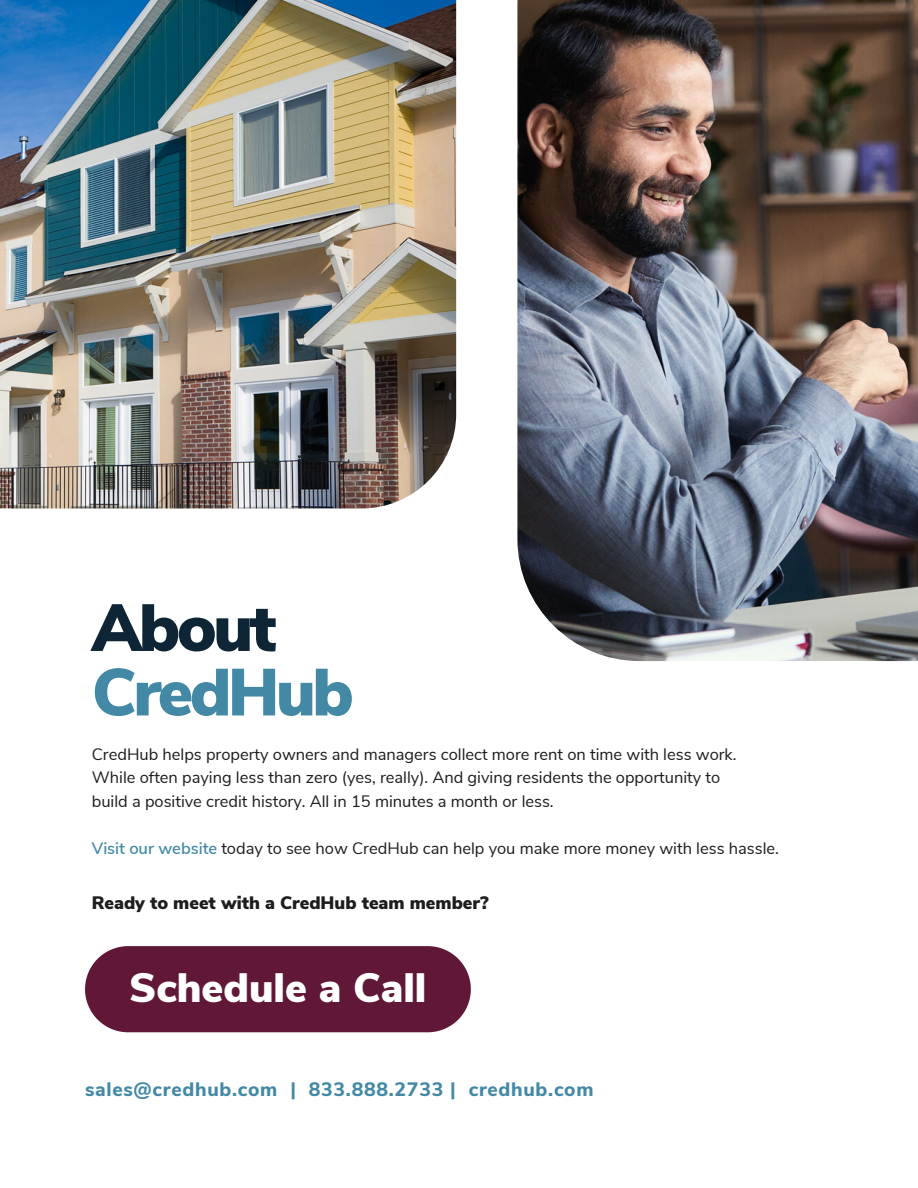
<style>
.page{position:relative;width:918px;height:1188px;background:#fff}
.page>*{position:absolute;margin:0;border:0;box-sizing:border-box;transform-origin:0 0}
.t1{font:900 66.3px "Nunito Sans";letter-spacing:-.05em;color:#4389a5}
.t2{font:900 66.3px "Nunito Sans";letter-spacing:-.05em;color:#0e2535}
.t3{font:900 40.95px "Nunito Sans";color:#fff}
.t4{font:800 19.35px "Nunito Sans";letter-spacing:.035em;color:#4389a5}
.t5{font:900 18px "Nunito Sans";color:#1d1d1d}
.t6{font:16.5px/23.7px "Nunito Sans";color:#1d1d1d}
.s1{font-weight:600;color:#4389a5}
</style>
<div class="page">
<img style="left:517px;top:0;width:401px;height:662px">
<img style="left:0;top:0;width:457px;height:509px">
<div style="left:85px;top:946px;width:386px;height:86px;background:#611838"></div>
<h1 class="t2" style="left:92px;top:584px;width:186px">About</h1>
<h1 class="t1" style="left:92px;top:648px;width:264px">CredHub</h1>
<p class="t6" style="left:92px;top:742px;width:646px">CredHub helps property owners and managers collect more rent on time with less work.<br>While often paying less than zero (yes, really). And giving residents the opportunity to build a positive credit history. All in 15 minutes a month or less.</p>
<p class="t6" style="left:92px;top:837px;width:689px"><span class="s1">Visit our website</span> today to see how CredHub can help you make more money with less hassle.</p>
<p class="t5" style="left:92px;top:891px;width:398px">Ready to meet with a CredHub team member?</p>
<h2 class="t3" style="left:129px;top:961px;width:299px">Schedule a Call</h2>
<p class="t4" style="left:85px;top:1077px;width:510px">sales@credhub.com | 833.888.2733 | credhub.com</p>
</div>
